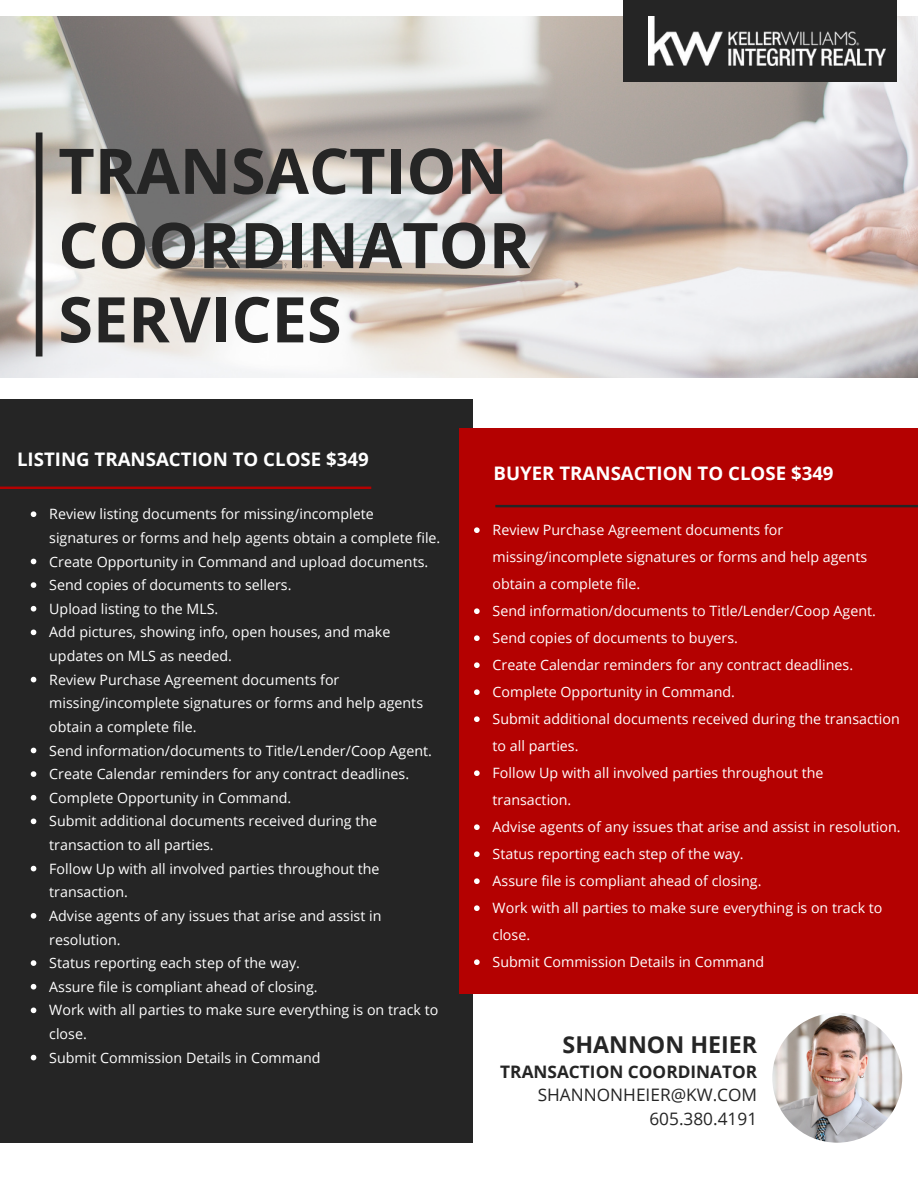
<style>
.page{position:relative;width:918px;height:1188px;background:#fff}
.page>*{position:absolute;margin:0;border:0;box-sizing:border-box;transform-origin:0 0}
.t1{font:700 63px "Open Sans";color:#252525}
.t2{font:700 23.25px "Open Sans";color:#252525}
.t3{font:700 18.75px "Open Sans";color:#fff}
.t4{font:17.25px "Open Sans";color:#252525}
.t5{font:700 17.25px "Open Sans";color:#252525}
.t6{font:14.25px/23.7px "Open Sans";color:#fff}
</style>
<div class="page">
<img style="left:0;top:16px;width:918px;height:362px">
<div style="left:0;top:399px;width:472px;height:744px;background:#252525"></div>
<svg style="left:31px;top:511px;width:5px;height:6px"></svg>
<svg style="left:31px;top:559px;width:5px;height:5px"></svg>
<svg style="left:31px;top:582px;width:5px;height:6px"></svg>
<svg style="left:31px;top:606px;width:5px;height:6px"></svg>
<svg style="left:31px;top:630px;width:5px;height:5px"></svg>
<svg style="left:31px;top:677px;width:5px;height:5px"></svg>
<svg style="left:31px;top:748px;width:5px;height:5px"></svg>
<svg style="left:31px;top:771px;width:5px;height:6px"></svg>
<svg style="left:31px;top:795px;width:5px;height:6px"></svg>
<svg style="left:31px;top:819px;width:5px;height:5px"></svg>
<svg style="left:31px;top:866px;width:5px;height:5px"></svg>
<svg style="left:31px;top:913px;width:5px;height:6px"></svg>
<svg style="left:31px;top:960px;width:5px;height:6px"></svg>
<svg style="left:31px;top:984px;width:5px;height:6px"></svg>
<svg style="left:31px;top:1008px;width:5px;height:5px"></svg>
<svg style="left:31px;top:1055px;width:5px;height:5px"></svg>
<div style="left:459px;top:429px;width:459px;height:564px;background:#b40101"></div>
<img style="left:772px;top:1013px;width:130px;height:130px;border-radius:50%">
<svg style="left:0;top:487px;width:371px;height:2px"></svg>
<svg style="left:495px;top:505px;width:423px;height:2px"></svg>
<div style="left:623px;top:0;width:273px;height:82px;background:#252525"></div>
<svg style="left:474px;top:527px;width:6px;height:6px"></svg>
<svg style="left:474px;top:608px;width:6px;height:6px"></svg>
<svg style="left:474px;top:635px;width:6px;height:6px"></svg>
<svg style="left:474px;top:662px;width:6px;height:6px"></svg>
<svg style="left:474px;top:689px;width:6px;height:6px"></svg>
<svg style="left:474px;top:716px;width:6px;height:6px"></svg>
<svg style="left:474px;top:770px;width:6px;height:6px"></svg>
<svg style="left:474px;top:824px;width:6px;height:6px"></svg>
<svg style="left:474px;top:851px;width:6px;height:6px"></svg>
<svg style="left:474px;top:878px;width:6px;height:6px"></svg>
<svg style="left:474px;top:905px;width:6px;height:6px"></svg>
<svg style="left:474px;top:959px;width:6px;height:6px"></svg>
<img style="left:649px;top:16px;width:236px;height:50px">
<svg style="left:36px;top:133px;width:7px;height:224px;background:#323232"></svg>
<p class="t1" style="left:58px;top:127px;width:451px">TRANSACTION</p>
<p class="t1" style="left:58px;top:201px;width:474px">COORDINATOR</p>
<p class="t1" style="left:58px;top:275px;width:285px">SERVICES</p>
<p class="t3" style="left:17px;top:445px;width:353px">LISTING TRANSACTION TO CLOSE $349</p>
<p class="t6" style="left:49px;top:502px;width:393px">Review listing documents for missing/incomplete signatures or forms and help agents obtain a complete file.</p>
<p class="t6" style="left:49px;top:549px;width:381px">Create Opportunity in Command and upload documents.</p>
<p class="t6" style="left:49px;top:573px;width:244px">Send copies of documents to sellers.</p>
<p class="t6" style="left:49px;top:596px;width:171px">Upload listing to the MLS.</p>
<p class="t6" style="left:49px;top:620px;width:343px">Add pictures, showing info, open houses, and make updates on MLS as needed.</p>
<p class="t6" style="left:49px;top:667px;width:375px">Review Purchase Agreement documents for missing/incomplete signatures or forms and help agents obtain a complete file.</p>
<p class="t6" style="left:49px;top:738px;width:384px">Send information/documents to Title/Lender/Coop Agent.</p>
<p class="t6" style="left:49px;top:762px;width:361px">Create Calendar reminders for any contract deadlines.</p>
<p class="t6" style="left:49px;top:785px;width:244px">Complete Opportunity in Command.</p>
<p class="t6" style="left:49px;top:809px;width:329px">Submit additional documents received during the transaction to all parties.</p>
<p class="t6" style="left:49px;top:856px;width:332px">Follow Up with all involved parties throughout the transaction.</p>
<p class="t6" style="left:49px;top:904px;width:334px">Advise agents of any issues that arise and assist in resolution.</p>
<p class="t6" style="left:49px;top:951px;width:252px">Status reporting each step of the way.</p>
<p class="t6" style="left:49px;top:974px;width:270px">Assure file is compliant ahead of closing.</p>
<p class="t6" style="left:49px;top:998px;width:391px">Work with all parties to make sure everything is on track to close.</p>
<p class="t6" style="left:49px;top:1045px;width:273px">Submit Commission Details in Command</p>
<p class="t3" style="left:494px;top:460px;width:342px">BUYER TRANSACTION TO CLOSE $349</p>
<p class="t6" style="left:493px;top:516px;width:376px;line-height:27px">Review Purchase Agreement documents for missing/incomplete signatures or forms and help agents obtain a complete file.</p>
<p class="t6" style="left:493px;top:599px;width:385px">Send information/documents to Title/Lender/Coop Agent.</p>
<p class="t6" style="left:493px;top:626px;width:247px">Send copies of documents to buyers.</p>
<p class="t6" style="left:493px;top:653px;width:362px">Create Calendar reminders for any contract deadlines.</p>
<p class="t6" style="left:493px;top:680px;width:244px">Complete Opportunity in Command.</p>
<p class="t6" style="left:493px;top:705px;width:409px;line-height:27px">Submit additional documents received during the transaction to all parties.</p>
<p class="t6" style="left:493px;top:759px;width:333px;line-height:27px">Follow Up with all involved parties throughout the transaction.</p>
<p class="t6" style="left:493px;top:815px;width:410px">Advise agents of any issues that arise and assist in resolution.</p>
<p class="t6" style="left:493px;top:842px;width:253px">Status reporting each step of the way.</p>
<p class="t6" style="left:493px;top:869px;width:270px">Assure file is compliant ahead of closing.</p>
<p class="t6" style="left:493px;top:894px;width:391px;line-height:27px">Work with all parties to make sure everything is on track to close.</p>
<p class="t6" style="left:493px;top:950px;width:273px">Submit Commission Details in Command</p>
<p class="t2" style="left:563px;top:1028px;width:196px">SHANNON HEIER</p>
<p class="t5" style="left:500px;top:1059px;width:258px">TRANSACTION COORDINATOR</p>
<p class="t4" style="left:538px;top:1083px;width:221px">SHANNONHEIER@KW.COM</p>
<p class="t4" style="left:649px;top:1107px;width:109px">605.380.4191</p>
</div>
